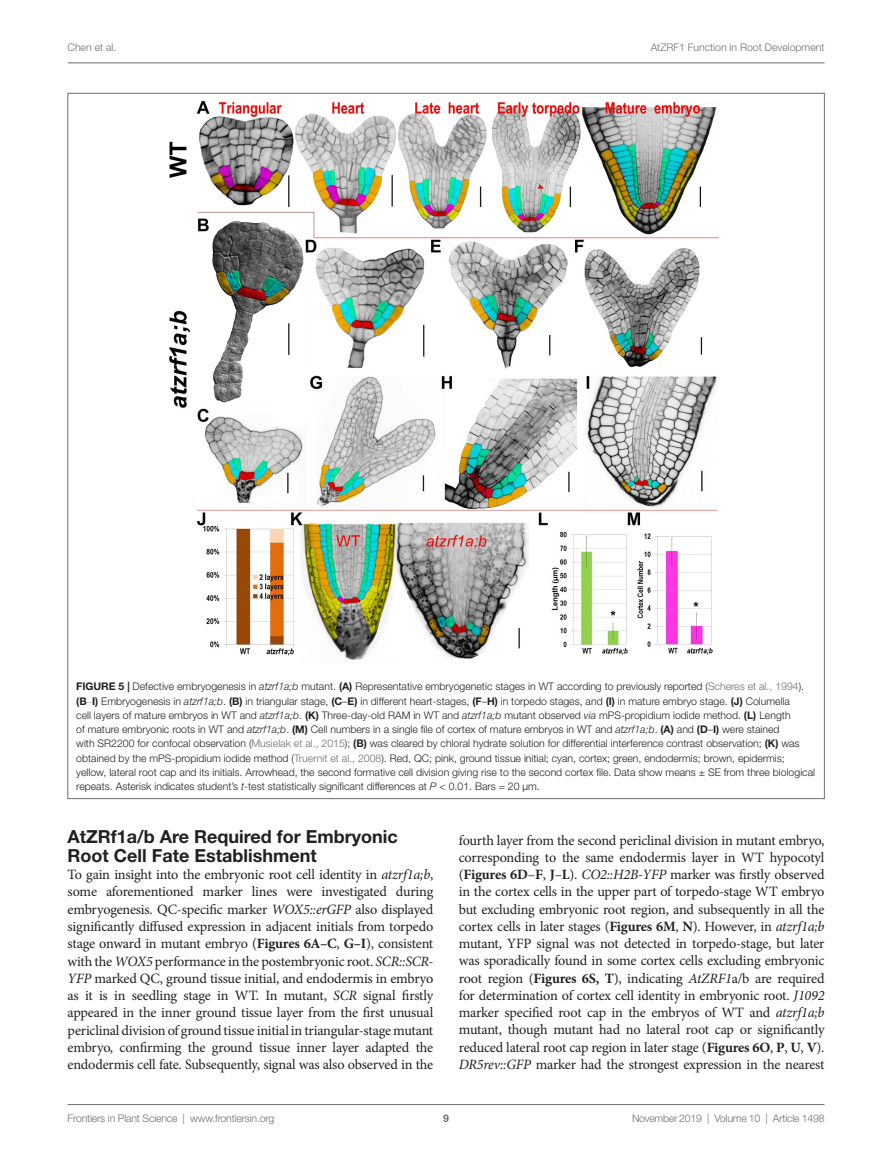
<style>
.page{position:relative;width:893px;height:1170px;background:#fff}
.page>*{position:absolute;margin:0;border:0;box-sizing:border-box;transform-origin:0 0}
._2{font:700 18px/18.8px "Helvetica Neue LT Std";color:#231f20}
.T1{font:14.25px/17.2px "Minion Pro MTC";letter-spacing:-.015em;color:#231f20;text-align:justify}
.FC{font:300 10.5px/14.2px "Helvetica Neue LT Std";color:#231f20}
.t1{font:300 10.5px "Helvetica Neue LT Std";letter-spacing:-.015em;color:#6c6d70}
.t2{font:700 10.5px "Helvetica Neue LT Std";color:#6c6d70}
.s1{font-weight:700}
.s2{font-style:italic}
.s3{color:#6c6d70}
.s4{font-weight:200;font-style:italic}
.s5{font-family:"Minion Pro";font-weight:700}
</style>
<div class="page">
<hr style="left:68px;top:63px;width:756px;height:1px;background:#6c6d70">
<hr style="left:68px;top:1104px;width:756px;height:1px;background:#6c6d70">
<img style="left:170px;top:102px;width:549px;height:558px">
<p class="t1" style="left:68px;top:41px;width:50px">Chen et al.</p>
<p class="t1" style="left:651px;top:41px;width:175px">AtZRF1 Function in Root Development</p>
<p class="FC" style="left:76px;top:679px;width:740px"><span class="s1">FIGURE 5 |</span> Defective embryogenesis in <span class="s2">atzrf1a;b</span> mutant. <span class="s1">(A)</span> Representative embryogenetic stages in WT according to previously reported (<span class="s3">Scheres et al., 1994</span>). <span class="s1">(B</span><span class="s4">–</span><span class="s1">I)</span> Embryogenesis in <span class="s2">atzrf1a;b</span>. <span class="s1">(B)</span> in triangular stage, <span class="s1">(C</span>–<span class="s1">E)</span> in different heart-stages, <span class="s1">(F</span>–<span class="s1">H)</span> in torpedo stages, and <span class="s1">(I)</span> in mature embryo stage. <span class="s1">(J)</span> Columella<br>cell layers of mature embryos in WT and <span class="s2">atzrf1a;b</span>. <span class="s1">(K)</span> Three-day-old RAM in WT and <span class="s2">atzrf1a;b</span> mutant observed <span class="s2">via</span> mPS-propidium iodide method. <span class="s1">(L)</span> Length<br>of mature embryonic roots in WT and <span class="s2">atzrf1a;b</span>. <span class="s1">(M)</span> Cell numbers in a single file of cortex of mature embryos in WT and <span class="s2">atzrf1a;b</span>. <span class="s1">(A)</span> and <span class="s1">(D</span>–<span class="s1">I)</span> were stained<br>with SR2200 for confocal observation (<span class="s3">Musielak et al., 2015</span>); <span class="s1">(B)</span> was cleared by chloral hydrate solution for differential interference contrast observation; <span class="s1">(K)</span> was obtained by the mPS-propidium iodide method (<span class="s3">Truernit et al., 2008</span>). Red, QC; pink, ground tissue initial; cyan, cortex; green, endodermis; brown, epidermis; yellow, lateral root cap and its initials. Arrowhead, the second formative cell division giving rise to the second cortex file. Data show means ± SE from three biological repeats. Asterisk indicates student’s <span class="s2">t</span>-test statistically significant differences at <span class="s2">P</span> &lt; 0.01. Bars = 20 µm.</p>
<p class="_2" style="left:68px;top:828px;width:332px">AtZRf1a/b Are Required for Embryonic<br>Root Cell Fate Establishment</p>
<p class="T1" style="left:68px;top:866px;width:367px">To gain insight into the embryonic root cell identity in <span class="s2">atzrf1a;b</span>, some aforementioned marker lines were investigated during embryogenesis. QC-specific marker <span class="s2">WOX5::erGFP</span> also displayed significantly diffused expression in adjacent initials from torpedo stage onward in mutant embryo (<span class="s5">Figures 6A–C</span>, <span class="s5">G–I</span>), consistent with the <span class="s2">WOX5</span> performance in the postembryonic root. <span class="s2">SCR::SCR-YFP</span> marked QC, ground tissue initial, and endodermis in embryo as it is in seedling stage in WT. In mutant, <span class="s2">SCR</span> signal firstly appeared in the inner ground tissue layer from the first unusual periclinal division of ground tissue initial in triangular-stage mutant embryo, confirming the ground tissue inner layer adapted the endodermis cell fate. Subsequently, signal was also observed in the</p>
<p class="T1" style="left:459px;top:831px;width:367px">fourth layer from the second periclinal division in mutant embryo, corresponding to the same endodermis layer in WT hypocotyl (<span class="s5">Figures 6D</span>–<span class="s5">F</span>, <span class="s5">J</span>–<span class="s5">L</span>). <span class="s2">CO2::H2B-YFP</span> marker was firstly observed in the cortex cells in the upper part of torpedo-stage WT embryo but excluding embryonic root region, and subsequently in all the cortex cells in later stages (<span class="s5">Figures 6M</span>, <span class="s5">N</span>). However, in <span class="s2">atzrf1a;b </span>mutant, YFP signal was not detected in torpedo-stage, but later was sporadically found in some cortex cells excluding embryonic root region (<span class="s5">Figures 6S, T</span>), indicating <span class="s2">AtZRF1</span>a/b are required for determination of cortex cell identity in embryonic root. <span class="s2">J1092 </span>marker specified root cap in the embryos of WT and <span class="s2">atzrf1a;b </span>mutant, though mutant had no lateral root cap or significantly reduced lateral root cap region in later stage (<span class="s5">Figures 6O</span>, <span class="s5">P</span>, <span class="s5">U</span>, <span class="s5">V</span>).<br><span class="s2">DR5rev::GFP</span> marker had the strongest expression in the nearest</p>
<p class="t1" style="left:68px;top:1111px;width:208px">Frontiers in Plant Science | www.frontiersin.org</p>
<p class="t1" style="left:632px;top:1111px;width:194px">November 2019 | Volume 10 | Article 1498</p>
<p class="t2" style="left:443px;top:1111px;width:7px">9</p>
</div>
